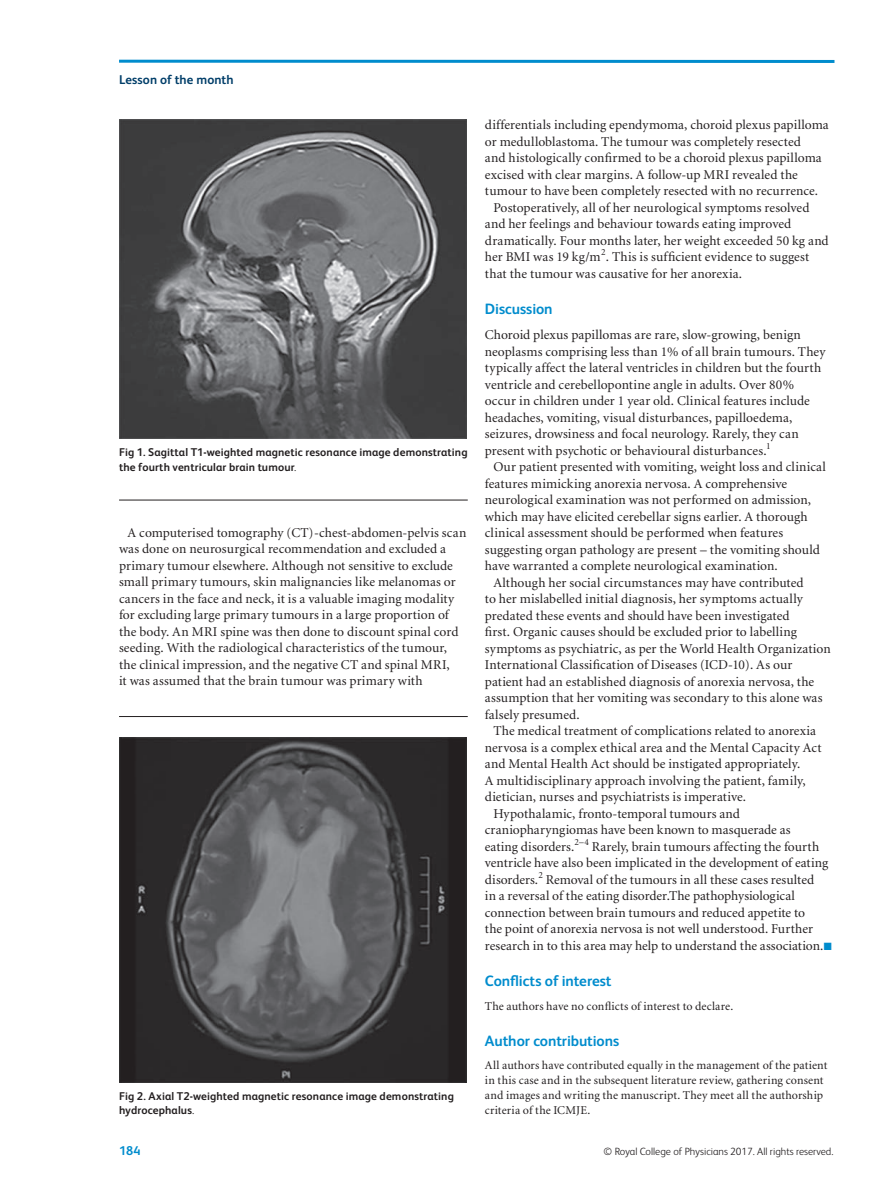
<style>
.page{position:relative;width:893px;height:1191px;background:#fff}
.page>*{position:absolute;margin:0;border:0;box-sizing:border-box;transform-origin:0 0}
.t1{font:700 15px "FS Albert";letter-spacing:-.005em;color:#008ccd}
.t2{font:13.5px/16.5px "Minion";letter-spacing:.005em;color:#231f20}
.t3{font:700 12.75px "FS Albert";letter-spacing:.005em;color:#003e69}
.t4{font:700 12.75px "FS Albert";color:#008ccd}
.t5{font:12px/15px "Minion";letter-spacing:.01em;color:#231f20}
.t6{font:700 11.25px/14.7px "FS Albert";letter-spacing:.01em;color:#231f20}
.t7{font:300 10.5px "FS Albert";color:#231f20}
.s1{font-weight:300}
.s2{color:#008ccd}
</style>
<div class="page">
<hr style="left:119px;top:60px;width:715px;height:3px;background:#008ccd">
<hr style="left:119px;top:500px;width:349px;height:1px;background:#231f20">
<img style="left:119px;top:119px;width:347px;height:320px">
<hr style="left:119px;top:716px;width:349px;height:1px;background:#231f20">
<img style="left:119px;top:737px;width:347px;height:345px">
<p class="t3" style="left:119px;top:74px;width:116px">Lesson of the month</p>
<p class="t6" style="left:119px;top:446px;width:350px">Fig 1. Sagittal T1-weighted magnetic resonance image demonstrating the fourth ventricular brain tumour<span class="s1">.</span></p>
<p class="t2" style="left:119px;top:525px;width:349px;text-indent:9px">A computerised tomography (CT)-chest-abdomen-pelvis scan was done on neurosurgical recommendation and excluded a primary tumour elsewhere. Although not sensitive to exclude small primary tumours, skin malignancies like melanomas or cancers in the face and neck, it is a valuable imaging modality for excluding large primary tumours in a large proportion of the body. An MRI spine was then done to discount spinal cord seeding. With the radiological characteristics of the tumour, the clinical impression, and the negative CT and spinal MRI,<br>it was assumed that the brain tumour was primary with</p>
<p class="t6" style="left:119px;top:1089px;width:336px">Fig 2. Axial T2-weighted magnetic resonance image demonstrating hydrocephalus<span class="s1">.</span></p>
<p class="t2" style="left:485px;top:118px;width:345px">differentials including ependymoma, choroid plexus papilloma</p>
<p class="t2" style="left:485px;top:134px;width:318px">or medulloblastoma. The tumour was completely resected</p>
<p class="t2" style="left:485px;top:151px;width:338px">and histologically confirmed to be a choroid plexus papilloma</p>
<p class="t2" style="left:485px;top:167px;width:314px">excised with clear margins. A follow-up MRI revealed the</p>
<p class="t2" style="left:485px;top:184px;width:335px">tumour to have been completely resected with no recurrence.</p>
<p class="t2" style="left:493px;top:200px;width:318px">Postoperatively, all of her neurological symptoms resolved</p>
<p class="t2" style="left:485px;top:217px;width:308px">and her feelings and behaviour towards eating improved</p>
<p class="t2" style="left:485px;top:233px;width:345px">dramatically. Four months later, her weight exceeded 50 kg and</p>
<p class="t2" style="left:485px;top:250px;width:326px">her BMI was 19 kg/m <sup>2</sup> . This is sufficient evidence to suggest</p>
<p class="t2" style="left:485px;top:266px;width:259px">that the tumour was causative for her anorexia.</p>
<p class="t1" style="left:485px;top:303px;width:69px">Discussion</p>
<p class="t2" style="left:485px;top:328px;width:342px">Choroid plexus papillomas are rare, slow-growing, benign neoplasms comprising less than 1% of all brain tumours. They typically affect the lateral ventricles in children but the fourth ventricle and cerebellopontine angle in adults. Over 80% occur in children under 1 year old. Clinical features include headaches, vomiting, visual disturbances, papilloedema, seizures, drowsiness and focal neurology. Rarely, they can present with psychotic or behavioural disturbances. <sup>1</sup></p>
<p class="t2" style="left:493px;top:460px;width:334px">Our patient presented with vomiting, weight loss and clinical</p>
<p class="t2" style="left:485px;top:476px;width:304px">features mimicking anorexia nervosa. A comprehensive</p>
<p class="t2" style="left:485px;top:493px;width:328px">neurological examination was not performed on admission,</p>
<p class="t2" style="left:485px;top:509px;width:324px">which may have elicited cerebellar signs earlier. A thorough</p>
<p class="t2" style="left:485px;top:526px;width:300px">clinical assessment should be performed when features</p>
<p class="t2" style="left:485px;top:542px;width:336px">suggesting organ pathology are present – the vomiting should</p>
<p class="t2" style="left:485px;top:559px;width:294px">have warranted a complete neurological examination.</p>
<p class="t2" style="left:493px;top:575px;width:312px">Although her social circumstances may have contributed</p>
<p class="t2" style="left:485px;top:592px;width:320px">to her mislabelled initial diagnosis, her symptoms actually</p>
<p class="t2" style="left:485px;top:608px;width:306px">predated these events and should have been investigated</p>
<p class="t2" style="left:485px;top:625px;width:314px">first. Organic causes should be excluded prior to labelling</p>
<p class="t2" style="left:485px;top:641px;width:347px">symptoms as psychiatric, as per the World Health Organization</p>
<p class="t2" style="left:485px;top:658px;width:309px">International Classification of Diseases (ICD-10). As our</p>
<p class="t2" style="left:485px;top:674px;width:331px">patient had an established diagnosis of anorexia nervosa, the</p>
<p class="t2" style="left:485px;top:691px;width:339px">assumption that her vomiting was secondary to this alone was</p>
<p class="t2" style="left:485px;top:707px;width:96px">falsely presumed.</p>
<p class="t2" style="left:493px;top:724px;width:324px">The medical treatment of complications related to anorexia</p>
<p class="t2" style="left:485px;top:740px;width:338px">nervosa is a complex ethical area and the Mental Capacity Act</p>
<p class="t2" style="left:485px;top:757px;width:317px">and Mental Health Act should be instigated appropriately.</p>
<p class="t2" style="left:485px;top:773px;width:322px">A multidisciplinary approach involving the patient, family,</p>
<p class="t2" style="left:485px;top:790px;width:263px">dietician, nurses and psychiatrists is imperative.</p>
<p class="t2" style="left:493px;top:806px;width:248px">Hypothalamic, fronto-temporal tumours and</p>
<p class="t2" style="left:485px;top:823px;width:307px">craniopharyngiomas have been known to masquerade as</p>
<p class="t2" style="left:485px;top:839px;width:336px">eating disorders. <sup>2–4</sup> Rarely, brain tumours affecting the fourth</p>
<p class="t2" style="left:485px;top:856px;width:345px">ventricle have also been implicated in the development of eating</p>
<p class="t2" style="left:485px;top:872px;width:331px">disorders. <sup>2</sup> Removal of the tumours in all these cases resulted</p>
<p class="t2" style="left:485px;top:889px;width:312px">in a reversal of the eating disorder.The pathophysiological</p>
<p class="t2" style="left:485px;top:905px;width:322px">connection between brain tumours and reduced appetite to</p>
<p class="t2" style="left:485px;top:922px;width:330px">the point of anorexia nervosa is not well understood. Further</p>
<p class="t2" style="left:485px;top:938px;width:348px">research in to this area may help to understand the association.<span class="s2">■</span></p>
<p class="t1" style="left:485px;top:974px;width:128px">Conflicts of interest</p>
<p class="t5" style="left:485px;top:999px;width:250px">The authors have no conflicts of interest to declare.</p>
<p class="t1" style="left:485px;top:1034px;width:136px">Author contributions</p>
<p class="t5" style="left:485px;top:1059px;width:344px">All authors have contributed equally in the management of the patient in this case and in the subsequent literature review, gathering consent and images and writing the manuscript. They meet all the authorship criteria of the ICMJE.</p>
<p class="t4" style="left:119px;top:1145px;width:23px">184</p>
<p class="t7" style="left:604px;top:1147px;width:231px">© Royal College of Physicians 2017. All rights reserved.</p>
</div>
